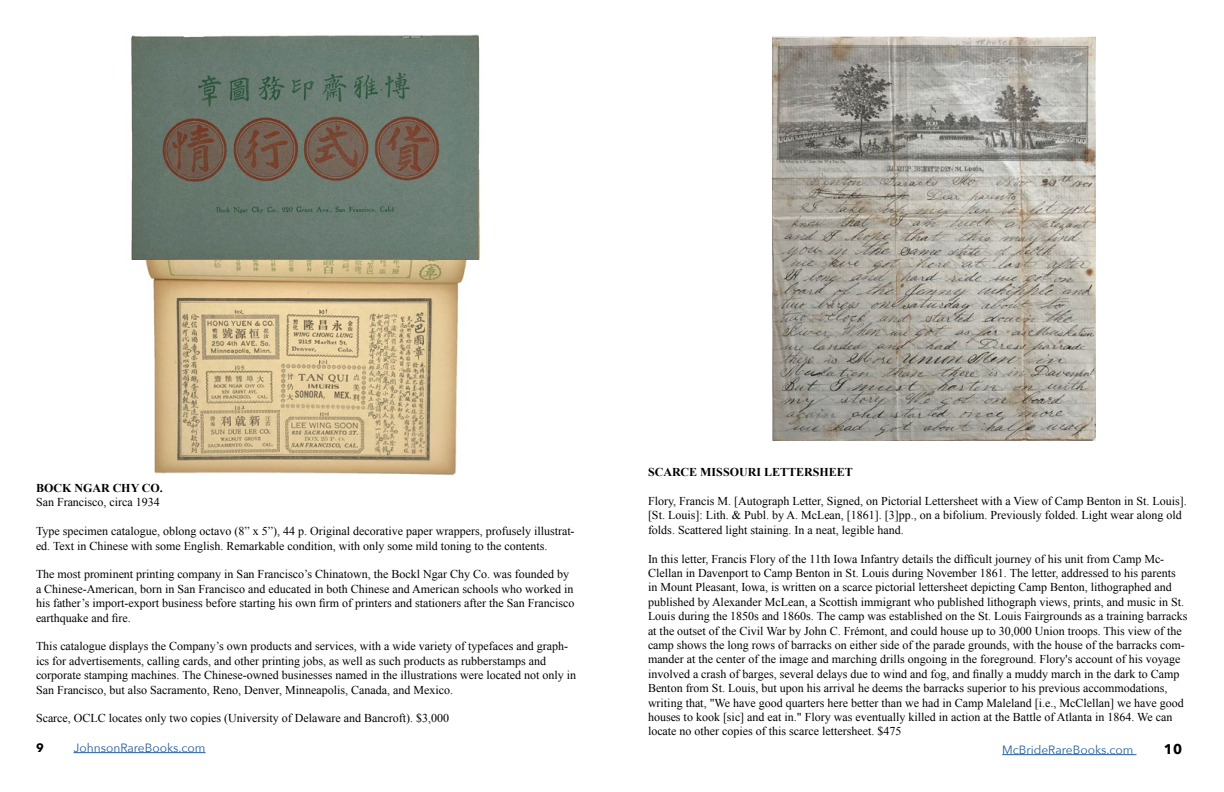
<style>
.page{position:relative;width:1224px;height:792px;background:#fff}
.page>*{position:absolute;margin:0;border:0;box-sizing:border-box;transform-origin:0 0}
.t1{font:700 14px "Avenir Next";color:#000}
.t2{font:12px/14.4px "Times New Roman";color:#000}
.t3{font:12px "Avenir Next";color:#215e9e}
.t4{font:700 12px "Times New Roman";color:#000}
.t5{font:700 12px "Avenir Next";color:#000}
</style>
<div class="page">
<hr style="left:74px;top:752px;width:132px;height:1px;background:#215e9e">
<hr style="left:1002px;top:754px;width:134px;height:1px;background:#215e9e">
<img style="left:773px;top:36px;width:322px;height:405px">
<img style="left:145px;top:260px;width:322px;height:215px">
<img style="left:131px;top:34px;width:350px;height:226px">
<p class="t4" style="left:36px;top:480px;width:128px">BOCK NGAR CHY CO.</p>
<p class="t2" style="left:36px;top:495px;width:125px">San Francisco, circa 1934</p>
<p class="t2" style="left:36px;top:524px;width:540px">Type specimen catalogue, oblong octavo (8” x 5”), 44 p. Original decorative paper wrappers, profusely illustrat&shy;ed. Text in Chinese with some English. Remarkable condition, with only some mild toning to the contents.</p>
<p class="t2" style="left:36px;top:567px;width:540px">The most prominent printing company in San Francisco’s Chinatown, the Bockl Ngar Chy Co. was founded by a Chinese-American, born in San Francisco and educated in both Chinese and American schools who worked in his father’s import-export business before starting his own firm of printers and stationers after the San Francisco earthquake and fire.</p>
<p class="t2" style="left:36px;top:639px;width:542px">This catalogue displays the Company’s own products and services, with a wide variety of typefaces and graph&shy;ics for advertisements, calling cards, and other printing jobs, as well as such products as rubberstamps and corporate stamping machines. The Chinese-owned businesses named in the illustrations were located not only in San Francisco, but also Sacramento, Reno, Denver, Minneapolis, Canada, and Mexico.</p>
<p class="t2" style="left:36px;top:711px;width:415px">Scarce, OCLC locates only two copies (University of Delaware and Bancroft). $3,000</p>
<p class="t4" style="left:648px;top:464px;width:206px">SCARCE MISSOURI LETTERSHEET</p>
<p class="t2" style="left:648px;top:494px;width:540px">Flory, Francis M. [Autograph Letter, Signed, on Pictorial Lettersheet with a View of Camp Benton in St. Louis]. [St. Louis]: Lith. &amp; Publ. by A. McLean, [1861]. [3]pp., on a bifolium. Previously folded. Light wear along old folds. Scattered light staining. In a neat, legible hand.</p>
<p class="t2" style="left:648px;top:551px;width:541px">In this letter, Francis Flory of the 11th Iowa Infantry details the difficult journey of his unit from Camp Mc-Clellan in Davenport to Camp Benton in St. Louis during November 1861. The letter, addressed to his parents in Mount Pleasant, Iowa, is written on a scarce pictorial lettersheet depicting Camp Benton, lithographed and published by Alexander McLean, a Scottish immigrant who published lithograph views, prints, and music in St.<br>Louis during the 1850s and 1860s. The camp was established on the St. Louis Fairgrounds as a training barracks at the outset of the Civil War by John C. Frémont, and could house up to 30,000 Union troops. This view of the camp shows the long rows of barracks on either side of the parade grounds, with the house of the barracks com&shy;mander at the center of the image and marching drills ongoing in the foreground. Flory's account of his voyage involved a crash of barges, several delays due to wind and fog, and finally a muddy march in the dark to Camp Benton from St. Louis, but upon his arrival he deems the barracks superior to his previous accommodations, writing that, "We have good quarters here better than we had in Camp Maleland [i.e., McClellan] we have good houses to kook [sic] and eat in." Flory was eventually killed in action at the Battle of Atlanta in 1864. We can locate no other copies of this scarce lettersheet. $475</p>
<p class="t5" style="left:36px;top:737px;width:9px">9</p>
<p class="t3" style="left:74px;top:737px;width:133px">JohnsonRareBooks.com</p>
<p class="t3" style="left:1002px;top:739px;width:133px">McBrideRareBooks.com</p>
<p class="t1" style="left:1164px;top:737px;width:20px">10</p>
</div>
